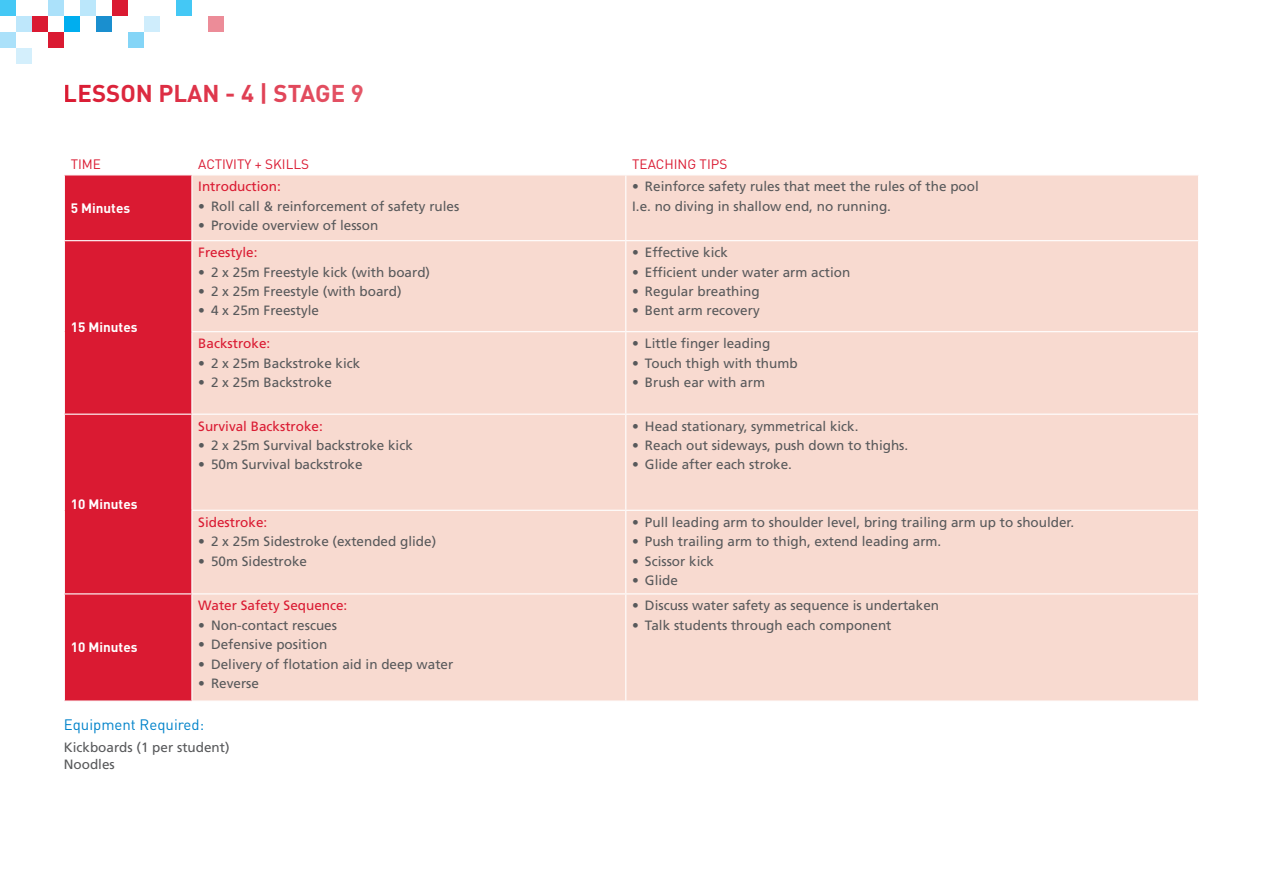
<style>
.page{position:relative;width:1263px;height:893px;background:#fff}
.page>*{position:absolute;margin:0;border:0;box-sizing:border-box;transform-origin:0 0}
.t1{font:700 24px "DIN";color:#da1a32}
.t2{font:15px "DIN";color:#0083ca}
.t3{font:13.5px/19.4px "Frutiger";color:#58595b}
.t4{font:13.5px "Frutiger";color:#da1a32}
.t5{font:700 13.5px "DIN";color:#fff}
.t6{font:13.5px "DIN";color:#da1a32}
</style>
<div class="page">
<div style="left:176px;top:0;width:16px;height:16px;background:#44c8f5"></div>
<div style="left:144px;top:16px;width:16px;height:16px;background:#cfedfc"></div>
<div style="left:112px;top:0;width:16px;height:16px;background:#da1a32"></div>
<div style="left:128px;top:32px;width:16px;height:16px;background:#84d5f7"></div>
<div style="left:96px;top:16px;width:16px;height:16px;background:#1a8fcf"></div>
<div style="left:80px;top:0;width:16px;height:16px;background:#bbe7fb"></div>
<div style="left:64px;top:16px;width:16px;height:16px;background:#00aeef"></div>
<div style="left:48px;top:0;width:16px;height:16px;background:#abe1fa"></div>
<div style="left:32px;top:16px;width:16px;height:16px;background:#da1a32"></div>
<div style="left:16px;top:16px;width:16px;height:16px;background:#bee7fb"></div>
<div style="left:0;top:0;width:16px;height:16px;background:#44c8f5"></div>
<div style="left:48px;top:32px;width:16px;height:16px;background:#da1a32"></div>
<div style="left:0;top:32px;width:16px;height:16px;background:#abe1fa"></div>
<div style="left:16px;top:48px;width:16px;height:16px;background:#d4effc"></div>
<div style="left:208px;top:16px;width:16px;height:16px;background:#ec8c98"></div>
<div style="left:65px;top:175px;width:126px;height:525px;background:#da1a32"></div>
<div style="left:192px;top:175px;width:1006px;height:525px;background:#f8dad0"></div>
<hr style="left:625px;top:175px;width:1px;height:65px;background:#fff">
<hr style="left:64px;top:240px;width:128px;height:1px;background:#fff">
<hr style="left:192px;top:240px;width:434px;height:1px;background:#fff">
<hr style="left:626px;top:240px;width:573px;height:1px;background:#fff">
<hr style="left:625px;top:241px;width:1px;height:90px;background:#fff">
<hr style="left:191px;top:331px;width:435px;height:1px;background:#fff">
<hr style="left:626px;top:331px;width:573px;height:1px;background:#fff">
<hr style="left:625px;top:332px;width:1px;height:82px;background:#fff">
<hr style="left:64px;top:414px;width:128px;height:1px;background:#fff">
<hr style="left:192px;top:414px;width:434px;height:1px;background:#fff">
<hr style="left:626px;top:414px;width:573px;height:1px;background:#fff">
<hr style="left:625px;top:415px;width:1px;height:95px;background:#fff">
<hr style="left:191px;top:510px;width:435px;height:1px;background:#fff">
<hr style="left:626px;top:510px;width:573px;height:1px;background:#fff">
<hr style="left:625px;top:511px;width:1px;height:82px;background:#fff">
<hr style="left:64px;top:593px;width:128px;height:1px;background:#fff">
<hr style="left:192px;top:593px;width:434px;height:1px;background:#fff">
<hr style="left:626px;top:593px;width:573px;height:1px;background:#fff">
<hr style="left:625px;top:594px;width:1px;height:106px;background:#fff">
<h1 class="t1" style="left:64px;top:78px;width:301px">LESSON PLAN - 4 | STAGE 9</h1>
<p class="t6" style="left:71px;top:155px;width:32px">TIME</p>
<p class="t6" style="left:198px;top:155px;width:112px">ACTIVITY + SKILLS</p>
<p class="t6" style="left:632px;top:155px;width:97px">TEACHING TIPS</p>
<p class="t5" style="left:71px;top:199px;width:61px">5 Minutes</p>
<p class="t3" style="left:632px;top:177px;width:348px">• Reinforce safety rules that meet the rules of the pool<br>I.e. no diving in shallow end, no running.</p>
<p class="t4" style="left:198px;top:179px;width:84px">Introduction:</p>
<p class="t3" style="left:198px;top:196px;width:263px">• Roll call &amp; reinforcement of safety rules</p>
<p class="t3" style="left:198px;top:216px;width:182px">• Provide overview of lesson</p>
<p class="t5" style="left:71px;top:319px;width:68px">15 Minutes</p>
<p class="t5" style="left:71px;top:495px;width:68px">10 Minutes</p>
<p class="t5" style="left:71px;top:639px;width:68px">10 Minutes</p>
<p class="t4" style="left:198px;top:245px;width:61px">Freestyle:</p>
<p class="t3" style="left:198px;top:262px;width:233px">• 2 x 25m Freestyle kick (with board)</p>
<p class="t3" style="left:198px;top:281px;width:205px">• 2 x 25m Freestyle (with board)</p>
<p class="t3" style="left:198px;top:301px;width:122px">• 4 x 25m Freestyle</p>
<p class="t4" style="left:198px;top:336px;width:74px">Backstroke:</p>
<p class="t3" style="left:198px;top:353px;width:164px">• 2 x 25m Backstroke kick</p>
<p class="t3" style="left:198px;top:372px;width:135px">• 2 x 25m Backstroke</p>
<p class="t4" style="left:198px;top:418px;width:126px">Survival Backstroke:</p>
<p class="t3" style="left:198px;top:436px;width:216px">• 2 x 25m Survival backstroke kick</p>
<p class="t3" style="left:198px;top:455px;width:166px">• 50m Survival backstroke</p>
<p class="t4" style="left:198px;top:514px;width:71px">Sidestroke:</p>
<p class="t3" style="left:198px;top:532px;width:239px">• 2 x 25m Sidestroke (extended glide)</p>
<p class="t3" style="left:198px;top:551px;width:110px">• 50m Sidestroke</p>
<p class="t4" style="left:198px;top:598px;width:151px">Water Safety Sequence:</p>
<p class="t3" style="left:198px;top:615px;width:140px">• Non-contact rescues</p>
<p class="t3" style="left:198px;top:635px;width:131px">• Defensive position</p>
<p class="t3" style="left:198px;top:654px;width:257px">• Delivery of flotation aid in deep water</p>
<p class="t3" style="left:198px;top:673px;width:62px">• Reverse</p>
<p class="t2" style="left:64px;top:715px;width:142px">Equipment Required:</p>
<p class="t3" style="left:64px;top:739px;width:167px;line-height:16.2px">Kickboards (1 per student)<br>Noodles</p>
<p class="t3" style="left:632px;top:243px;width:97px">• Effective kick</p>
<p class="t3" style="left:632px;top:262px;width:220px">• Efficient under water arm action</p>
<p class="t3" style="left:632px;top:281px;width:129px">• Regular breathing</p>
<p class="t3" style="left:632px;top:301px;width:129px">• Bent arm recovery</p>
<p class="t3" style="left:632px;top:334px;width:140px">• Little finger leading</p>
<p class="t3" style="left:632px;top:353px;width:167px">• Touch thigh with thumb</p>
<p class="t3" style="left:632px;top:372px;width:134px">• Brush ear with arm</p>
<p class="t3" style="left:632px;top:416px;width:228px">• Head stationary, symmetrical kick.</p>
<p class="t3" style="left:632px;top:436px;width:278px">• Reach out sideways, push down to thighs.</p>
<p class="t3" style="left:632px;top:455px;width:161px">• Glide after each stroke.</p>
<p class="t3" style="left:632px;top:512px;width:444px">• Pull leading arm to shoulder level, bring trailing arm up to shoulder.</p>
<p class="t3" style="left:632px;top:532px;width:311px">• Push trailing arm to thigh, extend leading arm.</p>
<p class="t3" style="left:632px;top:551px;width:83px">• Scissor kick</p>
<p class="t3" style="left:632px;top:570px;width:47px">• Glide</p>
<p class="t3" style="left:632px;top:596px;width:308px">• Discuss water safety as sequence is undertaken</p>
<p class="t3" style="left:632px;top:615px;width:261px">• Talk students through each component</p>
</div>
